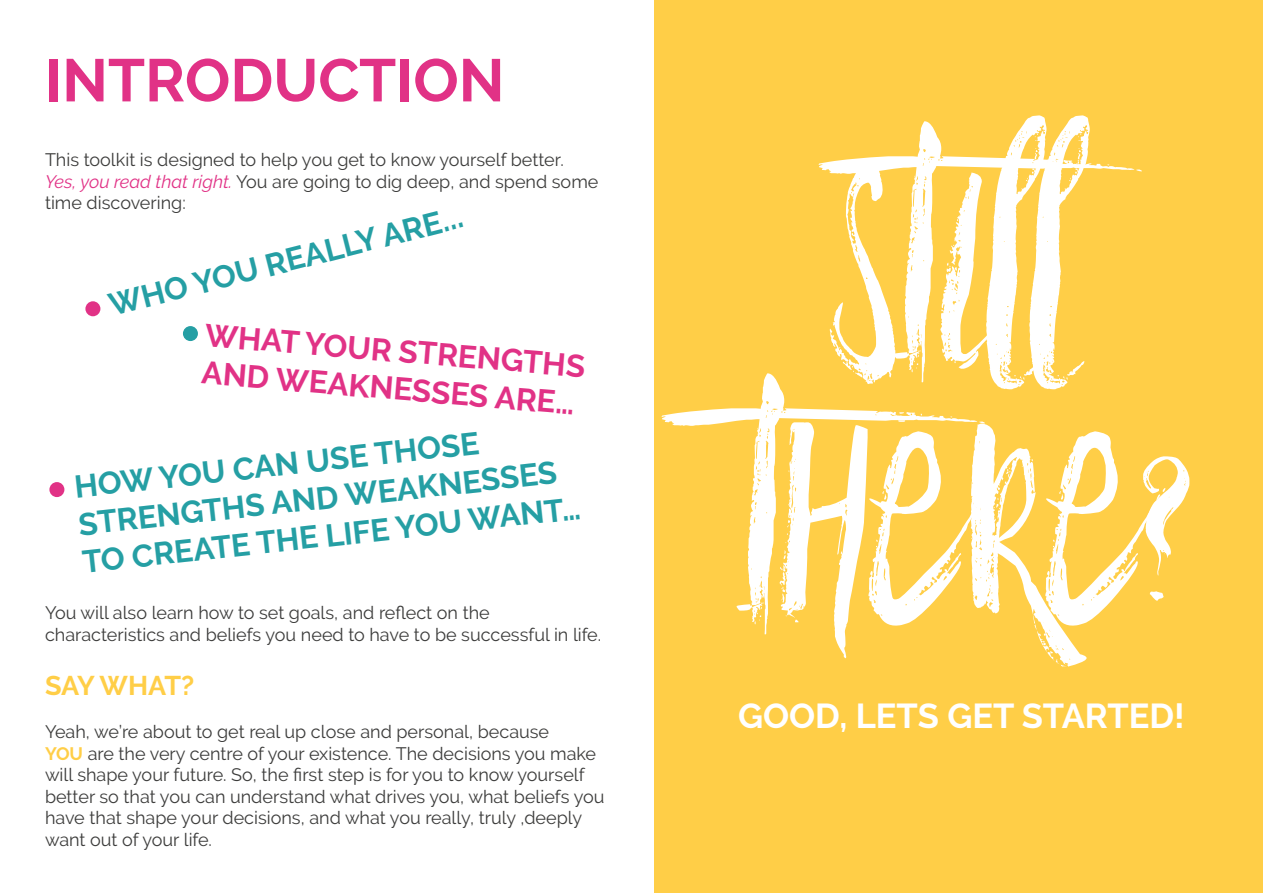
<style>
.page{position:relative;width:1263px;height:893px;background:#fff}
.page>*{position:absolute;margin:0;border:0;box-sizing:border-box;transform-origin:0 0}
.t1{font:220.5px/252px "TORQUAYHOTELUPPERCASE";color:#fff;text-align:center}
.t2{font:700 60px "Raleway";color:#e13286}
.t3{font:700 34.5px "Raleway";color:#fff}
.t4{font:700 31.5px/37.7px "Raleway";color:#259fa4}
.t5{font:700 31.5px/37.8px "Raleway";color:#e13286}
.t6{font:700 27px "Raleway";letter-spacing:-.01em;color:#ffce47}
.t7{font:18px/21.6px "Raleway";color:#3c3c3b}
.s1{font-style:italic;color:#e13286}
.s2{font-weight:700;color:#ffce47}
</style>
<div class="page">
<div style="left:654px;top:0;width:609px;height:893px;background:#ffce47"></div>
<div style="left:49px;top:482px;width:15px;height:15px;background:#e13286;border-radius:50%"></div>
<div style="left:183px;top:326px;width:15px;height:15px;background:#259fa4;border-radius:50%"></div>
<div style="left:85px;top:301px;width:15px;height:15px;background:#e13286;border-radius:50%"></div>
<h2 class="t2" style="left:45px;top:46px;width:461px">INTRODUCTION</h2>
<p class="t7" style="left:45px;top:149px;width:555px">This toolkit is designed to help you get to know yourself better.<br><span class="s1">Yes, you read that right.</span> You are going to dig deep, and spend some time discovering:</p>
<h3 class="t4" style="left:105px;top:286px;width:365px;rotate:-14deg">WHO YOU REALLY ARE...</h3>
<h3 class="t5" style="left:207px;top:315px;width:383px;rotate:5deg">WHAT YOUR STRENGTHS<br>AND WEAKNESSES ARE…</h3>
<h3 class="t4" style="left:72px;top:467px;width:502px;rotate:-6deg">HOW YOU CAN USE THOSE<br>STRENGTHS AND WEAKNESSES<br>TO CREATE THE LIFE YOU WANT…</h3>
<p class="t7" style="left:45px;top:602px;width:558px">You will also learn how to set goals, and reflect on the characteristics and beliefs you need to have to be successful in life.</p>
<h3 class="t6" style="left:45px;top:670px;width:151px">SAY WHAT?</h3>
<p class="t7" style="left:45px;top:721px;width:561px">Yeah, we’re about to get real up close and personal, because<br><span class="s2">YOU</span> are the very centre of your existence. The decisions you make will shape your future. So, the first step is for you to know yourself better so that you can understand what drives you, what beliefs you have that shape your decisions, and what you really, truly ,deeply want out of your life.</p>
<h1 class="t1" style="left:739px;top:153px;width:482px">STILL<br>THERE?</h1>
<h3 class="t3" style="left:738px;top:696px;width:448px">GOOD, LETS GET STARTED!</h3>
</div>
